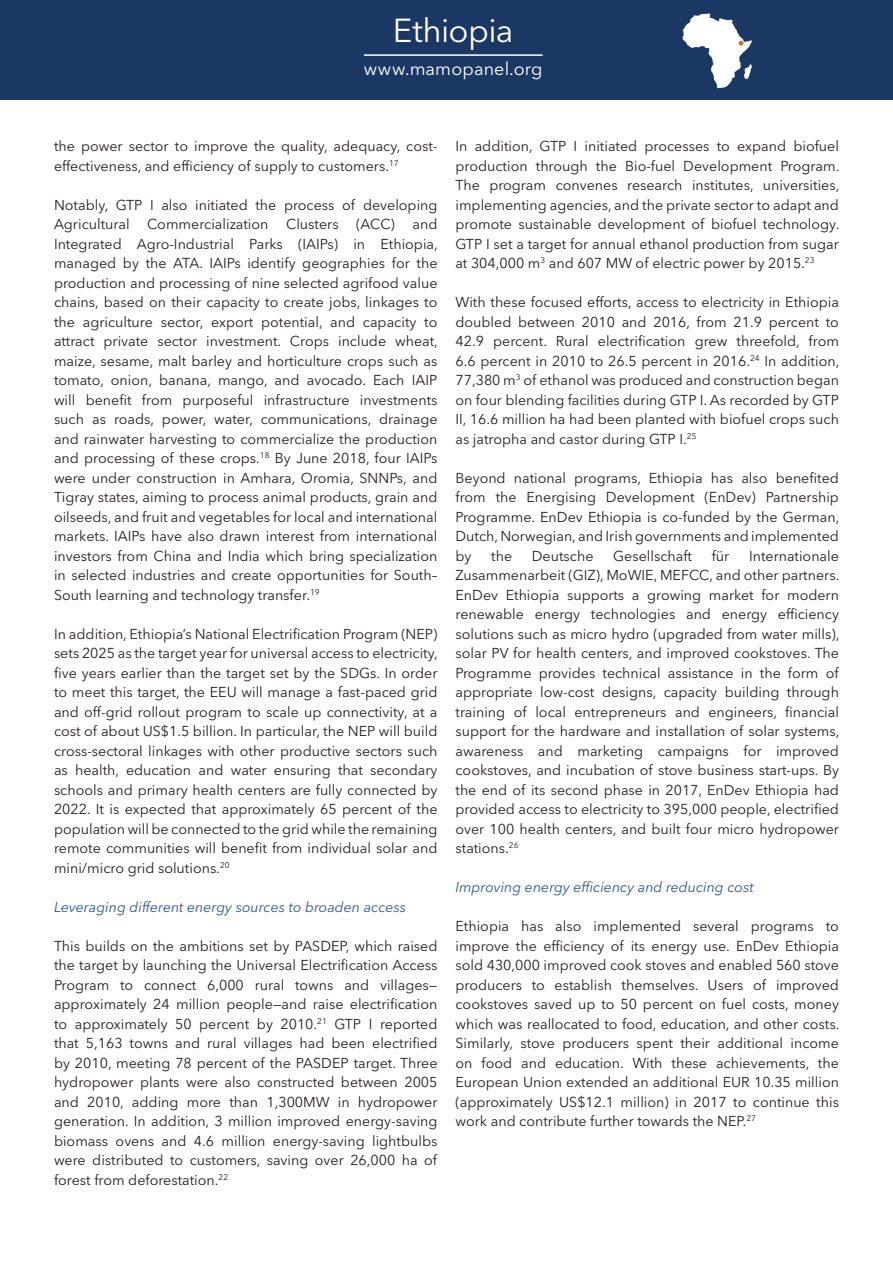
<style>
.page{position:relative;width:893px;height:1263px;background:#fff}
.page>*{position:absolute;margin:0;border:0;box-sizing:border-box;transform-origin:0 0}
.t1{font:33px "Avenir Next LT Pro";letter-spacing:-.02em;color:#fff}
.t2{font:18px "Avenir Next LT Pro";letter-spacing:.005em;color:#fff}
.t3{font:14.25px/19.5px "Avenir Next LT Pro";color:#231f20;text-align:justify}
.t4{font:italic 14.25px "Avenir Next LT Pro";color:#295597}
</style>
<div class="page">
<div style="left:0;top:0;width:893px;height:100px;background:#1b3763"></div>
<hr style="left:364px;top:54px;width:179px;height:2px;background:#fff">
<svg style="left:682px;top:13px;width:70px;height:75px"></svg>
<h1 class="t1" style="left:393px;top:11px;width:122px">Ethiopia</h1>
<p class="t2" style="left:364px;top:58px;width:180px">www.mamopanel.org</p>
<p class="t3" style="left:54px;top:136px;width:385px">the power sector to improve the quality, adequacy, cost&shy;effectiveness, and efficiency of supply to customers.<sup>17</sup></p>
<p class="t3" style="left:54px;top:195px;width:385px">Notably, GTP I also initiated the process of developing Agricultural Commercialization Clusters (ACC) and Integrated Agro-Industrial Parks (IAIPs) in Ethiopia, managed by the ATA. IAIPs identify geographies for the production and processing of nine selected agrifood value chains, based on their capacity to create jobs, linkages to the agriculture sector, export potential, and capacity to attract private sector investment. Crops include wheat, maize, sesame, malt barley and horticulture crops such as tomato, onion, banana, mango, and avocado. Each IAIP will benefit from purposeful infrastructure investments such as roads, power, water, communications, drainage and rainwater harvesting to commercialize the production and processing of these crops.<sup>18</sup> By June 2018, four IAIPs were under construction in Amhara, Oromia, SNNPs, and Tigray states, aiming to process animal products, grain and oilseeds, and fruit and vegetables for local and international markets. IAIPs have also drawn interest from international investors from China and India which bring specialization in selected industries and create opportunities for South– South learning and technology transfer.<sup>19</sup></p>
<p class="t3" style="left:54px;top:624px;width:385px">In addition, Ethiopia’s National Electrification Program (NEP) sets 2025 as the target year for universal access to electricity, five years earlier than the target set by the SDGs. In order to meet this target, the EEU will manage a fast-paced grid and off-grid rollout program to scale up connectivity, at a cost of about US$1.5 billion. In particular, the NEP will build cross-sectoral linkages with other productive sectors such as health, education and water ensuring that secondary schools and primary health centers are fully connected by 2022. It is expected that approximately 65 percent of the population will be connected to the grid while the remaining remote communities will benefit from individual solar and mini/micro grid solutions.<sup>20</sup></p>
<p class="t4" style="left:54px;top:898px;width:354px">Leveraging different energy sources to broaden access</p>
<p class="t3" style="left:54px;top:936px;width:385px">This builds on the ambitions set by PASDEP, which raised the target by launching the Universal Electrification Access Program to connect 6,000 rural towns and villages— approximately 24 million people—and raise electrification to approximately 50 percent by 2010.<sup>21</sup> GTP I reported that 5,163 towns and rural villages had been electrified by 2010, meeting 78 percent of the PASDEP target. Three hydropower plants were also constructed between 2005 and 2010, adding more than 1,300MW in hydropower generation. In addition, 3 million improved energy-saving biomass ovens and 4.6 million energy-saving lightbulbs were distributed to customers, saving over 26,000 ha of forest from deforestation.<sup>22</sup></p>
<p class="t3" style="left:455px;top:136px;width:385px">In addition, GTP I initiated processes to expand biofuel production through the Bio-fuel Development Program.<br>The program convenes research institutes, universities, implementing agencies, and the private sector to adapt and promote sustainable development of biofuel technology.<br>GTP I set a target for annual ethanol production from sugar at 304,000 m<sup>3</sup> and 607 MW of electric power by 2015.<sup>23</sup></p>
<p class="t3" style="left:455px;top:292px;width:385px">With these focused efforts, access to electricity in Ethiopia doubled between 2010 and 2016, from 21.9 percent to 42.9 percent. Rural electrification grew threefold, from 6.6 percent in 2010 to 26.5 percent in 2016.<sup>24</sup> In addition, 77,380 m<sup>3</sup> of ethanol was produced and construction began on four blending facilities during GTP I. As recorded by GTP II, 16.6 million ha had been planted with biofuel crops such as jatropha and castor during GTP I.<sup>25</sup></p>
<p class="t3" style="left:455px;top:468px;width:385px">Beyond national programs, Ethiopia has also benefited from the Energising Development (EnDev) Partnership Programme. EnDev Ethiopia is co-funded by the German, Dutch, Norwegian, and Irish governments and implemented by</p>
<p class="t3" style="left:491px;top:546px;width:22px">the</p>
<p class="t3" style="left:532px;top:546px;width:63px">Deutsche</p>
<p class="t3" style="left:613px;top:546px;width:80px">Gesellschaft</p>
<p class="t3" style="left:712px;top:546px;width:19px">für</p>
<p class="t3" style="left:455px;top:546px;width:385px;text-indent:293px">Internationale Zusammenarbeit (GIZ), MoWIE, MEFCC, and other partners.<br>EnDev Ethiopia supports a growing market for modern renewable energy technologies and energy efficiency solutions such as micro hydro (upgraded from water mills), solar PV for health centers, and improved cookstoves. The Programme provides technical assistance in the form of appropriate low-cost designs, capacity building through training of local entrepreneurs and engineers, financial support for the hardware and installation of solar systems, awareness and marketing campaigns for improved cookstoves, and incubation of stove business start-ups. By the end of its second phase in 2017, EnDev Ethiopia had provided access to electricity to 395,000 people, electrified over 100 health centers, and built four micro hydropower stations.<sup>26</sup></p>
<p class="t4" style="left:455px;top:879px;width:300px">Improving energy efficiency and reducing cost</p>
<p class="t3" style="left:455px;top:916px;width:385px">Ethiopia has also implemented several programs to improve the efficiency of its energy use. EnDev Ethiopia sold 430,000 improved cook stoves and enabled 560 stove producers to establish themselves. Users of improved cookstoves saved up to 50 percent on fuel costs, money which was reallocated to food, education, and other costs.<br>Similarly, stove producers spent their additional income on food and education. With these achievements, the European Union extended an additional EUR 10.35 million (approximately US$12.1 million) in 2017 to continue this work and contribute further towards the NEP.<sup>27</sup></p>
</div>
